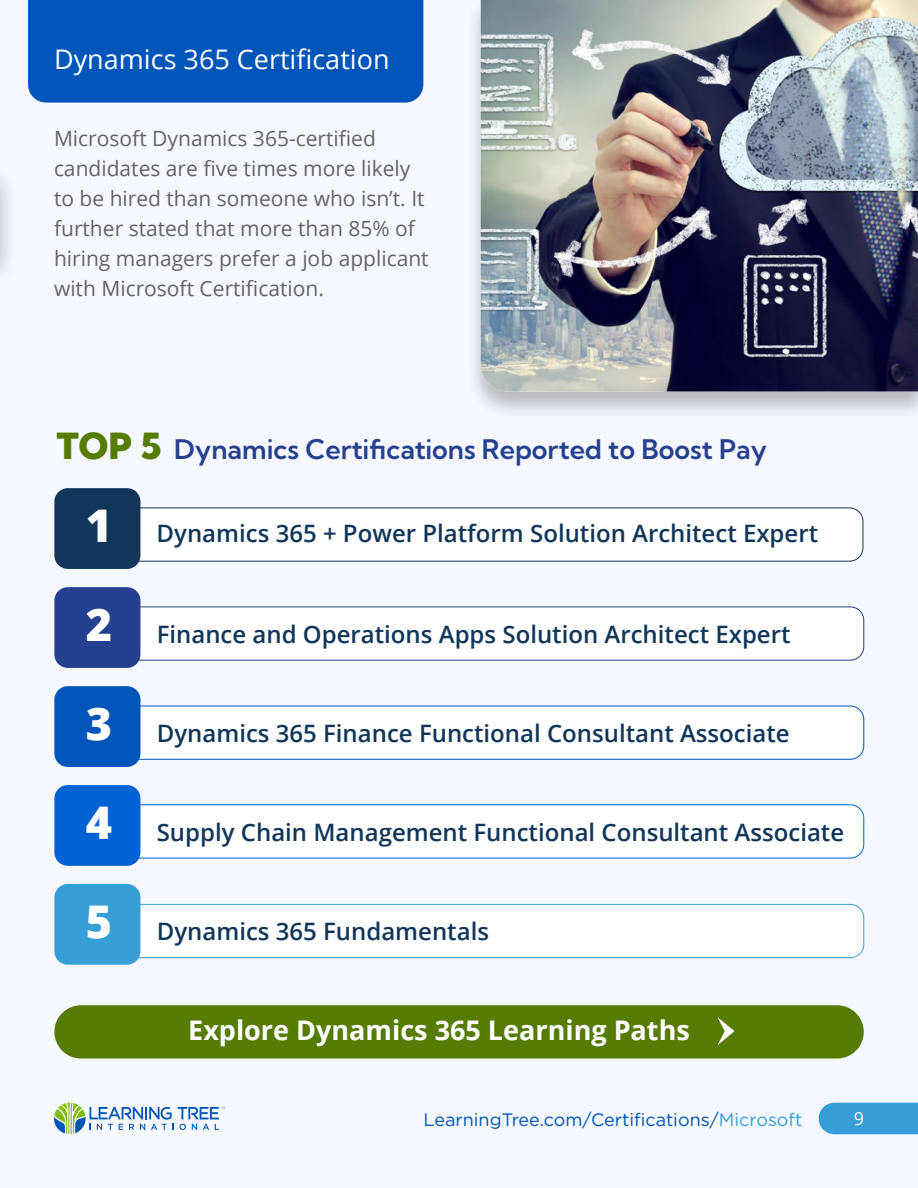
<style>
.page{position:relative;width:918px;height:1188px;background:#f5f8ff}
.page>*{position:absolute;margin:0;border:0;box-sizing:border-box;transform-origin:0 0}
.t1{font:600 27px "Kumbh Sans";color:#25408f}
.t2{font:700 27px "Open Sans";color:#fff}
.t3{font:27px "Open Sans";color:#fff}
.t4{font:600 24px "Open Sans";color:#123659}
.t5{font:21px/30px "Open Sans";color:#636466}
.t6{font:18px "Gotham";color:#0055b8}
.t7{font:18px "Open Sans";color:#fff}
.s1{font-weight:900;font-size:36px;color:#567c04}
.s2{font-weight:800;font-size:45px;color:#fff}
.s3{color:#369ed6}
</style>
<div class="page">
<div style="left:819px;top:1103px;width:99px;height:31px;background:#369ed6"></div>
<svg style="left:54px;top:1103px;width:171px;height:31px"></svg>
<div style="left:28px;top:0;width:395px;height:103px;background:#0055b8"></div>
<div style="left:0;top:164px;width:18px;height:124px;background:#000;opacity:.25"></div>
<svg style="left:0;top:166px;width:1px;height:87px"></svg>
<div style="left:465px;top:0;width:453px;height:421px;background:#000;opacity:.25"></div>
<img style="left:481px;top:0;width:437px;height:392px">
<div style="left:99px;top:508px;width:764px;height:53px;background:#fff;border-radius:14px"></div>
<div style="left:98px;top:508px;width:765px;height:54px;border:1px solid #14365a;border-radius:14px"></div>
<div style="left:54px;top:488px;width:86px;height:81px;background:#123659;border-radius:14px"></div>
<div style="left:54px;top:1005px;width:810px;height:54px;background:#567c06;border-radius:27px"></div>
<svg style="left:718px;top:1018px;width:16px;height:27px"></svg>
<div style="left:99px;top:607px;width:765px;height:53px;background:#fff;border-radius:14px"></div>
<div style="left:99px;top:607px;width:765px;height:54px;border:1px solid #26418d;border-radius:14px"></div>
<div style="left:54px;top:587px;width:86px;height:81px;background:#25408f;border-radius:14px"></div>
<div style="left:99px;top:706px;width:765px;height:53px;background:#fff;border-radius:14px"></div>
<div style="left:99px;top:706px;width:765px;height:54px;border:1px solid #0055b8;border-radius:14px"></div>
<div style="left:54px;top:686px;width:86px;height:81px;background:#0055b8;border-radius:14px"></div>
<div style="left:99px;top:805px;width:765px;height:53px;background:#fff;border-radius:14px"></div>
<div style="left:99px;top:804px;width:765px;height:54px;border:1px solid #0064d4;border-radius:14px"></div>
<div style="left:54px;top:785px;width:86px;height:81px;background:#0063d4;border-radius:14px"></div>
<div style="left:99px;top:904px;width:765px;height:54px;background:#fff;border-radius:14px"></div>
<div style="left:99px;top:904px;width:765px;height:54px;border:1px solid #369fd6;border-radius:14px"></div>
<div style="left:54px;top:884px;width:86px;height:81px;background:#369fd6;border-radius:14px"></div>
<p class="t3" style="left:54px;top:40px;width:337px">Dynamics 365 Certification</p>
<p class="t5" style="left:54px;top:123px;width:376px">Microsoft Dynamics 365-certified candidates are five times more likely to be hired than someone who isn’t. It further stated that more than 85% of hiring managers prefer a job applicant with Microsoft Certification.</p>
<p class="t1" style="left:57px;top:432px;width:712px"><span class="s1">TOP 5</span> Dynamics Certifications Reported to Boost Pay</p>
<p class="t4" style="left:86px;top:517px;width:734px"><span class="s2">1</span> Dynamics 365 + Power Platform Solution Architect Expert</p>
<p class="t4" style="left:86px;top:618px;width:706px"><span class="s2">2</span> Finance and Operations Apps Solution Architect Expert</p>
<p class="t4" style="left:86px;top:717px;width:705px"><span class="s2">3</span> Dynamics 365 Finance Functional Consultant Associate</p>
<p class="t4" style="left:86px;top:816px;width:760px"><span class="s2">4</span> Supply Chain Management Functional Consultant Associate</p>
<p class="t4" style="left:86px;top:915px;width:405px"><span class="s2">5</span> Dynamics 365 Fundamentals</p>
<p class="t2" style="left:188px;top:1011px;width:503px">Explore Dynamics 365 Learning Paths</p>
<p class="t6" style="left:424px;top:1108px;width:380px">LearningTree.com/Certifications/<span class="s3">Microsoft</span></p>
<p class="t7" style="left:854px;top:1106px;width:12px">9</p>
</div>
